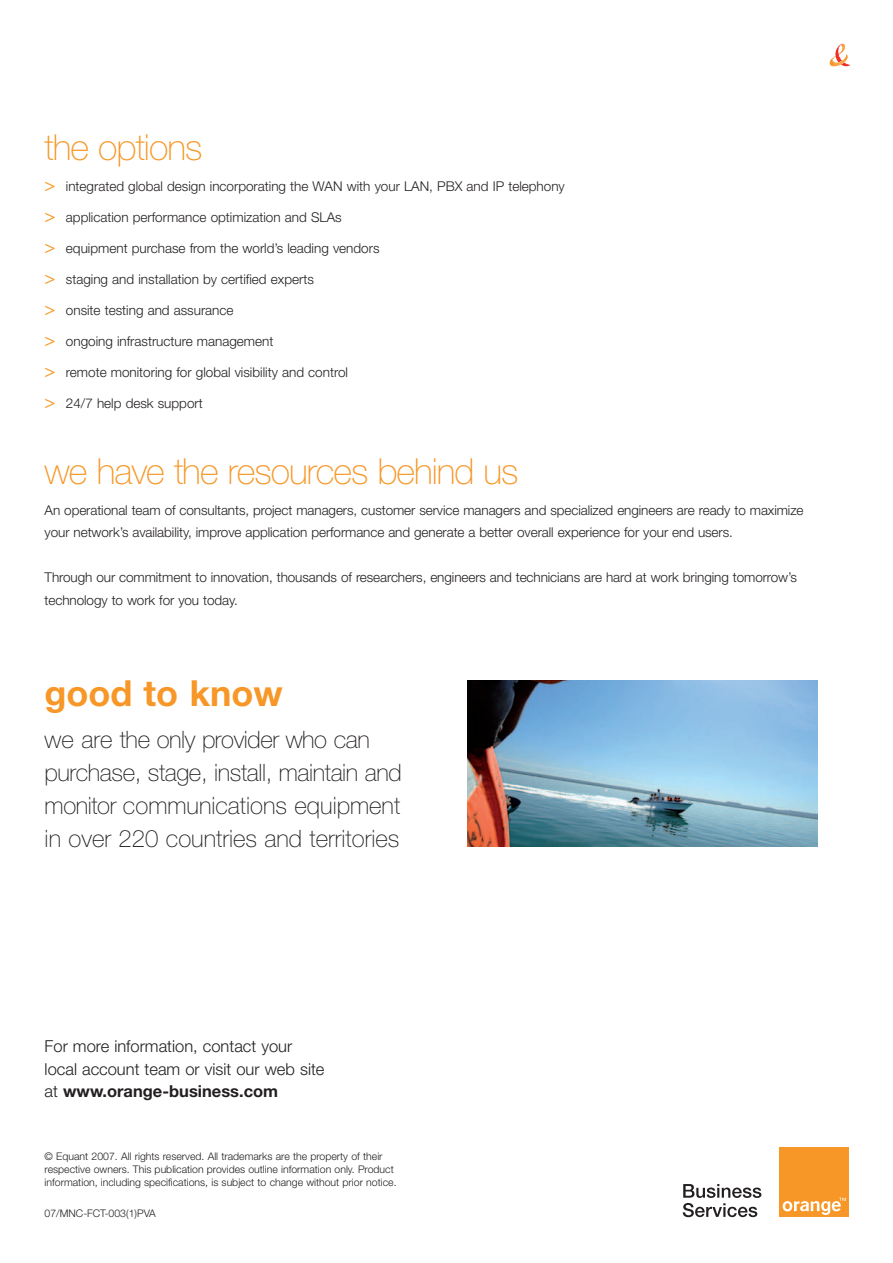
<style>
.page{position:relative;width:893px;height:1263px;background:#fff}
.page>*{position:absolute;margin:0;border:0;box-sizing:border-box;transform-origin:0 0}
.t1{font:100 36px "Helvetica Neue LT";letter-spacing:-.03em;color:#f79727}
.t2{font:700 36px "Helvetica Neue LT";color:#f79727}
.t3{font:100 24px/33px "Helvetica Neue LT";color:#231f20}
.t4{font:300 16.5px/22.5px "Helvetica Neue LT";color:#231f20}
.t5{font:300 13.5px/22.5px "Helvetica Neue LT";letter-spacing:-.005em;color:#231f20}
.t6{font:300 10.5px/12.8px "Helvetica Neue LT";color:#231f20}
.s1{font-weight:400;font-size:18px;color:#f79727}
.s2{font-weight:700}
</style>
<div class="page">
<img style="left:468px;top:680px;width:349px;height:166px">
<div style="left:779px;top:1147px;width:69px;height:70px;background:#f79727"></div>
<svg style="left:783px;top:1198px;width:63px;height:17px"></svg>
<svg style="left:683px;top:1184px;width:78px;height:33px"></svg>
<svg style="left:830px;top:44px;width:20px;height:22px"></svg>
<h1 class="t1" style="left:45px;top:134px;width:159px">the options</h1>
<p class="t5" style="left:45px;top:176px;width:522px"><span class="s1">&gt;</span> integrated global design incorporating the WAN with your LAN, PBX and IP telephony</p>
<p class="t5" style="left:45px;top:207px;width:299px"><span class="s1">&gt;</span> application performance optimization and SLAs</p>
<p class="t5" style="left:45px;top:238px;width:336px"><span class="s1">&gt;</span> equipment purchase from the world’s leading vendors</p>
<p class="t5" style="left:45px;top:269px;width:271px"><span class="s1">&gt;</span> staging and installation by certified experts</p>
<p class="t5" style="left:45px;top:300px;width:190px"><span class="s1">&gt;</span> onsite testing and assurance</p>
<p class="t5" style="left:45px;top:331px;width:230px"><span class="s1">&gt;</span> ongoing infrastructure management</p>
<p class="t5" style="left:45px;top:362px;width:305px"><span class="s1">&gt;</span> remote monitoring for global visibility and control</p>
<p class="t5" style="left:45px;top:393px;width:160px"><span class="s1">&gt;</span> 24/7 help desk support</p>
<h1 class="t1" style="left:45px;top:458px;width:475px">we have the resources behind us</h1>
<p class="t5" style="left:45px;top:500px;width:760px">An operational team of consultants, project managers, customer service managers and specialized engineers are ready to maximize your network’s availability, improve application performance and generate a better overall experience for your end users.</p>
<p class="t5" style="left:45px;top:567px;width:754px">Through our commitment to innovation, thousands of researchers, engineers and technicians are hard at work bringing tomorrow’s technology to work for you today.</p>
<h1 class="t2" style="left:45px;top:680px;width:239px">good to know</h1>
<h2 class="t3" style="left:45px;top:725px;width:359px">we are the only provider who can purchase, stage, install, maintain and monitor communications equipment in over 220 countries and territories</h2>
<p class="t4" style="left:45px;top:1036px;width:281px">For more information, contact your local account team or visit our web site at <span class="s2">www.orange-business.com</span></p>
<p class="t6" style="left:45px;top:1151px;width:353px">© Equant 2007. All rights reserved. All trademarks are the property of their respective owners. This publication provides outline information only. Product information, including specifications, is subject to change without prior notice.</p>
<p class="t6" style="left:45px;top:1207px;width:113px">07/MNC-FCT-003(1)PVA</p>
</div>
